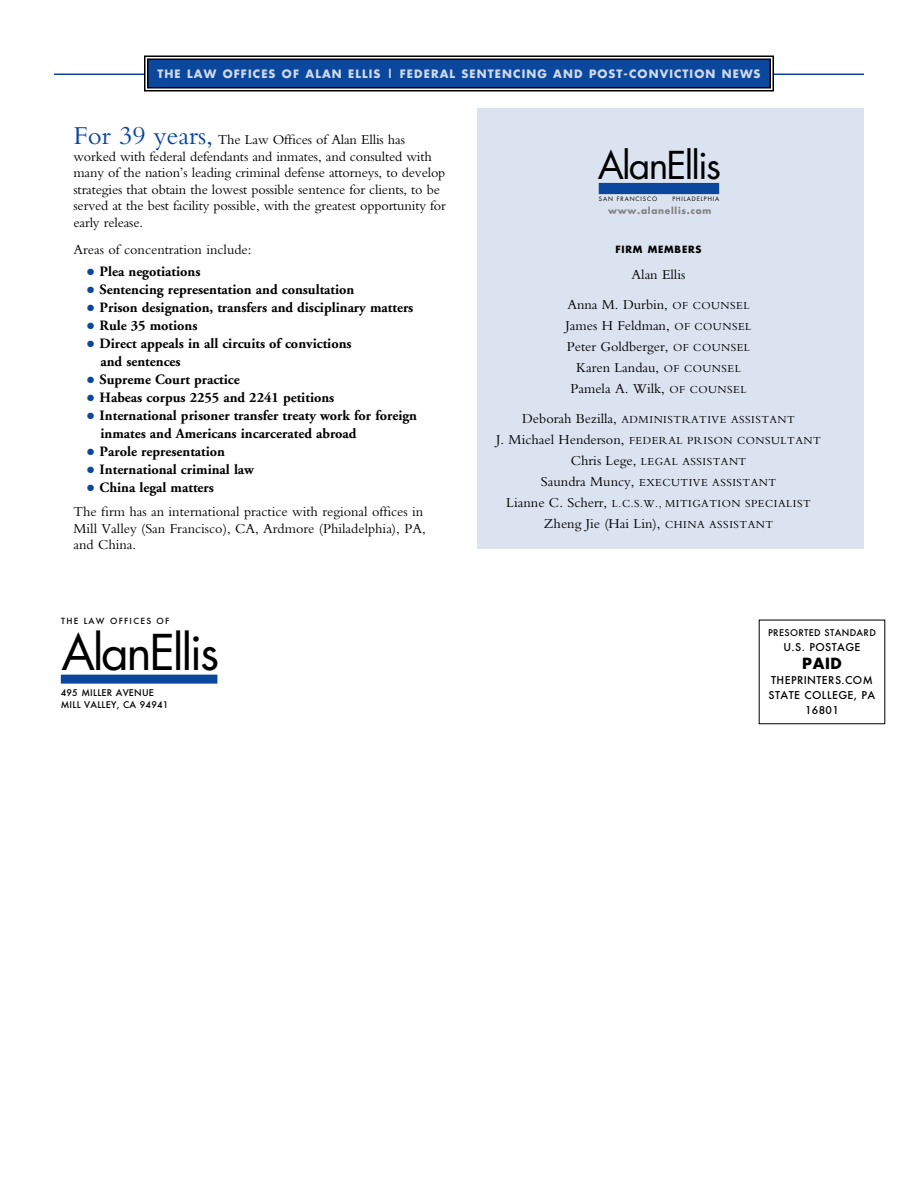
<style>
.page{position:relative;width:918px;height:1188px;background:#fff}
.page>*{position:absolute;margin:0;border:0;box-sizing:border-box;transform-origin:0 0}
.t1{font:48px "Futura";letter-spacing:-.05em;color:#000}
.t2{font:37.35px "Futura";letter-spacing:-.05em;color:#000}
.t3{font:700 15px "Futura";color:#000}
.t4{font:14.25px/16.5px "Bembo";letter-spacing:-.01em;color:#000}
.t5{font:700 14.25px/18px "Adobe Garamond";color:#000}
.t6{font:11.25px/21px "Bembo";letter-spacing:.045em;color:#000;text-align:center}
.t7{font:700 11.25px "Futura";letter-spacing:.095em;color:#cedaeb}
.t8{font:500 10.5px/15px "Futura";letter-spacing:.035em;color:#000;text-align:center}
.t9{font:700 9.75px "Futura";letter-spacing:.08em;color:#000}
.t10{font:500 9px/12px "Futura";letter-spacing:.025em;color:#000}
.t11{font:700 9px "Futura";letter-spacing:.08em;color:#808080}
.t12{font:500 8.25px "Futura";letter-spacing:.155em;color:#000}
.t13{font:5.85px "Futura";letter-spacing:.155em;color:#000}
.s1{font-size:27px;color:#0b479d}
.s2{color:#0b479d}
.s3{font-size:11.25px}
.s4{font-size:14.25px}
</style>
<div class="page">
<div style="left:477px;top:108px;width:387px;height:441px;background:#dbe3f0"></div>
<hr style="left:54px;top:74px;width:810px;height:1px;background:#0b479d">
<div style="left:148px;top:59px;width:622px;height:29px;background:#0b479d"></div>
<div style="left:144px;top:56px;width:630px;height:36px;border:2px solid #000"></div>
<div style="left:147px;top:58px;width:624px;height:30px;border:2px solid #000"></div>
<div style="left:61px;top:675px;width:156px;height:9px;background:#0b479d"></div>
<div style="left:599px;top:183px;width:120px;height:11px;background:#0b479d"></div>
<p class="t7" style="left:157px;top:69px;width:605px">THE LAW OFFICES OF ALAN ELLIS | FEDERAL SENTENCING AND POST-CONVICTION NEWS</p>
<p class="t4" style="left:74px;top:133px;width:374px"><span class="s1">For 39 years,</span> The Law Offices of Alan Ellis has worked with federal defendants and inmates, and consulted with many of the nation’s leading criminal defense attorneys, to develop strategies that obtain the lowest possible sentence for clients, to be served at the best facility possible, with the greatest opportunity for early release.</p>
<p class="t4" style="left:74px;top:242px;width:180px">Areas of concentration include:</p>
<p class="t5" style="left:87px;top:264px;width:115px"><span class="s2">●</span> Plea negotiations</p>
<p class="t5" style="left:87px;top:282px;width:269px"><span class="s2">●</span> Sentencing representation and consultation</p>
<p class="t5" style="left:87px;top:300px;width:328px"><span class="s2">●</span> Prison designation, transfers and disciplinary matters</p>
<p class="t5" style="left:87px;top:318px;width:112px"><span class="s2">●</span> Rule 35 motions</p>
<p class="t5" style="left:101px;top:336px;width:253px;text-indent:-14px"><span class="s2">●</span> Direct appeals in all circuits of convictions and sentences</p>
<p class="t5" style="left:87px;top:372px;width:154px"><span class="s2">●</span> Supreme Court practice</p>
<p class="t5" style="left:87px;top:390px;width:249px"><span class="s2">●</span> Habeas corpus 2255 and 2241 petitions</p>
<p class="t5" style="left:101px;top:408px;width:318px;text-indent:-14px"><span class="s2">●</span> International prisoner transfer treaty work for foreign inmates and Americans incarcerated abroad</p>
<p class="t5" style="left:87px;top:444px;width:140px"><span class="s2">●</span> Parole representation</p>
<p class="t5" style="left:87px;top:462px;width:169px"><span class="s2">●</span> International criminal law</p>
<p class="t5" style="left:87px;top:480px;width:129px"><span class="s2">●</span> China legal matters</p>
<p class="t4" style="left:74px;top:505px;width:354px">The firm has an international practice with regional offices in<br>Mill Valley (San Francisco), CA, Ardmore (Philadelphia), PA, and China.</p>
<p class="t12" style="left:61px;top:616px;width:110px">THE LAW OFFICES OF</p>
<h1 class="t1" style="left:61px;top:631px;width:159px">AlanEllis</h1>
<p class="t10" style="left:61px;top:687px;width:109px">495 MILLER AVENUE<br>MILL VALLEY, CA 94941</p>
<h2 class="t2" style="left:598px;top:149px;width:125px">AlanEllis</h2>
<p class="t13" style="left:599px;top:196px;width:60px">SAN FRANCISCO</p>
<p class="t13" style="left:672px;top:196px;width:48px">PHILADELPHIA</p>
<p class="t11" style="left:608px;top:207px;width:105px">www.alanellis.com</p>
<p class="t9" style="left:615px;top:245px;width:88px">FIRM MEMBERS</p>
<p class="t4" style="left:567px;top:261px;width:184px;line-height:30px;text-align:center">Alan Ellis<br>Anna M. Durbin, <span class="s3">OF COUNSEL</span></p>
<p class="t4" style="left:566px;top:316px;width:187px;line-height:21px;text-align:center">James H Feldman, <span class="s3">OF COUNSEL<br></span>Peter Goldberger, <span class="s3">OF COUNSEL<br></span>Karen Landau, <span class="s3">OF COUNSEL<br></span>Pamela A. Wilk, <span class="s3">OF COUNSEL</span></p>
<p class="t6" style="left:496px;top:410px;width:326px"><span class="s4">Deborah Bezilla,</span> ADMINISTRATIVE ASSISTANT<br><span class="s4">J. Michael Henderson,</span> FEDERAL PRISON CONSULTANT <span class="s4">Chris Lege,</span> LEGAL ASSISTANT<br><span class="s4">Saundra Muncy,</span> EXECUTIVE ASSISTANT<br><span class="s4">Lianne C. Scherr,</span> L.C.S.W., MITIGATION SPECIALIST</p>
<p class="t4" style="left:544px;top:517px;width:231px">Zheng Jie (Hai Lin), <span class="s3">CHINA ASSISTANT</span></p>
<p class="t10" style="left:768px;top:627px;width:109px">PRESORTED STANDARD</p>
<p class="t8" style="left:784px;top:640px;width:79px">U.S. POSTAGE</p>
<p class="t3" style="left:802px;top:656px;width:41px">PAID</p>
<p class="t8" style="left:769px;top:673px;width:108px">THEPRINTERS.COM<br>STATE COLLEGE, PA<br>16801</p>
</div>
